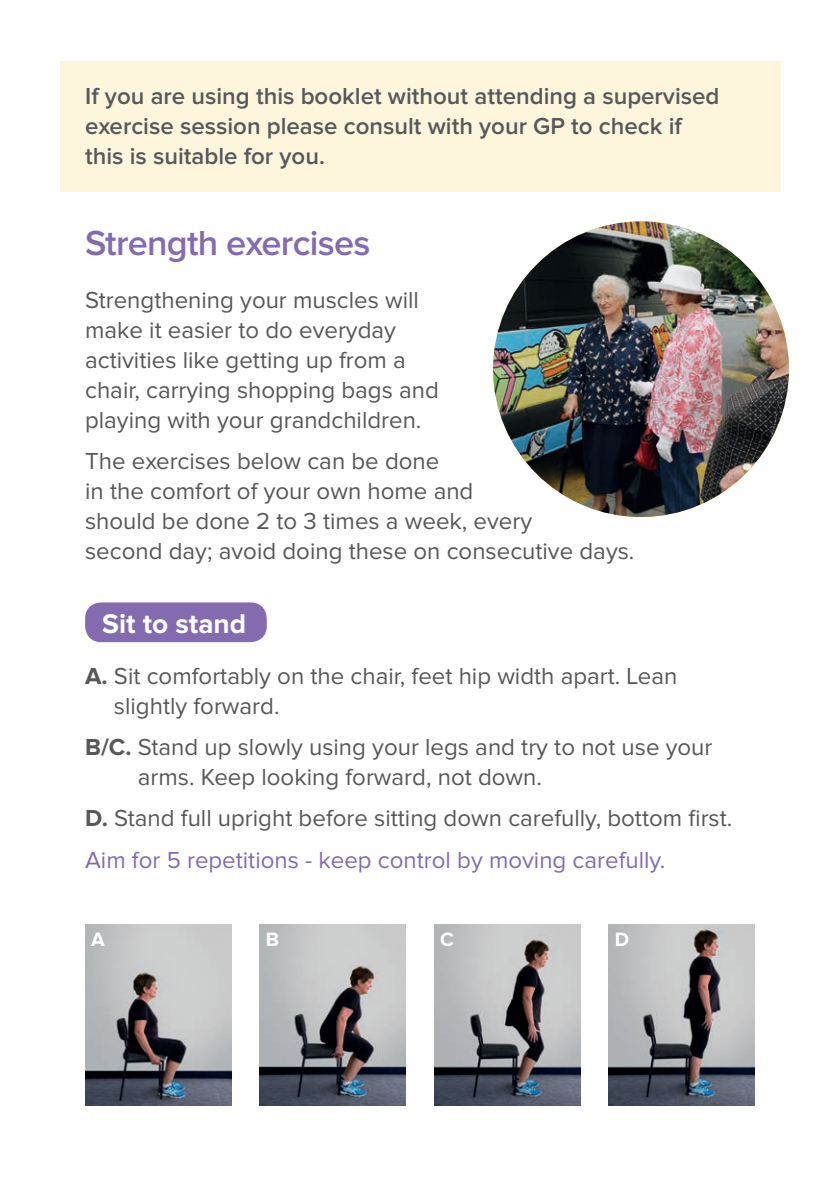
<style>
.page{position:relative;width:840px;height:1191px;background:#fff}
.page>*{position:absolute;margin:0;border:0;box-sizing:border-box;transform-origin:0 0}
.Subhead{font:600 36px "Proxima Nova";letter-spacing:-.02em;color:#846baf}
.t1{font:700 28px "Proxima Nova";color:#fff}
.Body_Text_12pt{font:24px/30px "Proxima Nova";color:#57585a}
.Body_Text_12pt-2{font:600 24px/30px "Proxima Nova";color:#57585a}
.Body_Text_12pt-3{font:24px "Proxima Nova";color:#846baf}
.Body_Text_12pt-4{font:700 20px "Proxima Nova";color:#fff}
.s1{font-weight:700}
</style>
<div class="page">
<img style="left:259px;top:924px;width:146px;height:182px">
<img style="left:85px;top:924px;width:146px;height:182px">
<div style="left:60px;top:61px;width:720px;height:130px;background:#fdf6dd"></div>
<div style="left:85px;top:602px;width:181px;height:40px;background:#846baf;border-radius:16px"></div>
<img style="left:608px;top:924px;width:146px;height:182px">
<img style="left:434px;top:924px;width:146px;height:182px">
<img style="left:493px;top:221px;width:295px;height:296px;border-radius:148px">
<p class="Body_Text_12pt-2" style="left:85px;top:82px;width:635px">If you are using this booklet without attending a supervised exercise session please consult with your GP to check if this is suitable for you.</p>
<p class="Subhead" style="left:85px;top:227px;width:287px">Strength exercises</p>
<p class="Body_Text_12pt" style="left:85px;top:286px;width:355px">Strengthening your muscles will make it easier to do everyday activities like getting up from a chair, carrying shopping bags and playing with your grandchildren.</p>
<p class="Body_Text_12pt" style="left:85px;top:447px;width:550px">The exercises below can be done<br>in the comfort of your own home and<br>should be done 2 to 3 times a week, every<br>second day; avoid doing these on consecutive days.</p>
<p class="t1" style="left:102px;top:611px;width:145px">Sit to stand</p>
<p class="Body_Text_12pt" style="left:114px;top:661px;width:564px;text-indent:-29px"><span class="s1">A.</span> Sit comfortably on the chair, feet hip width apart. Lean slightly forward.</p>
<p class="Body_Text_12pt" style="left:138px;top:733px;width:575px;text-indent:-53px"><span class="s1">B/C.</span> Stand up slowly using your legs and try to not use your arms. Keep looking forward, not down.</p>
<p class="Body_Text_12pt" style="left:85px;top:804px;width:648px"><span class="s1">D.</span> Stand full upright before sitting down carefully, bottom first.</p>
<p class="Body_Text_12pt-3" style="left:85px;top:848px;width:581px">Aim for 5 repetitions - keep control by moving carefully.</p>
<p class="Body_Text_12pt-4" style="left:91px;top:930px;width:15px">A</p>
<p class="Body_Text_12pt-4" style="left:266px;top:930px;width:15px">B</p>
<p class="Body_Text_12pt-4" style="left:440px;top:930px;width:15px">C</p>
<p class="Body_Text_12pt-4" style="left:614px;top:930px;width:16px">D</p>
</div>
